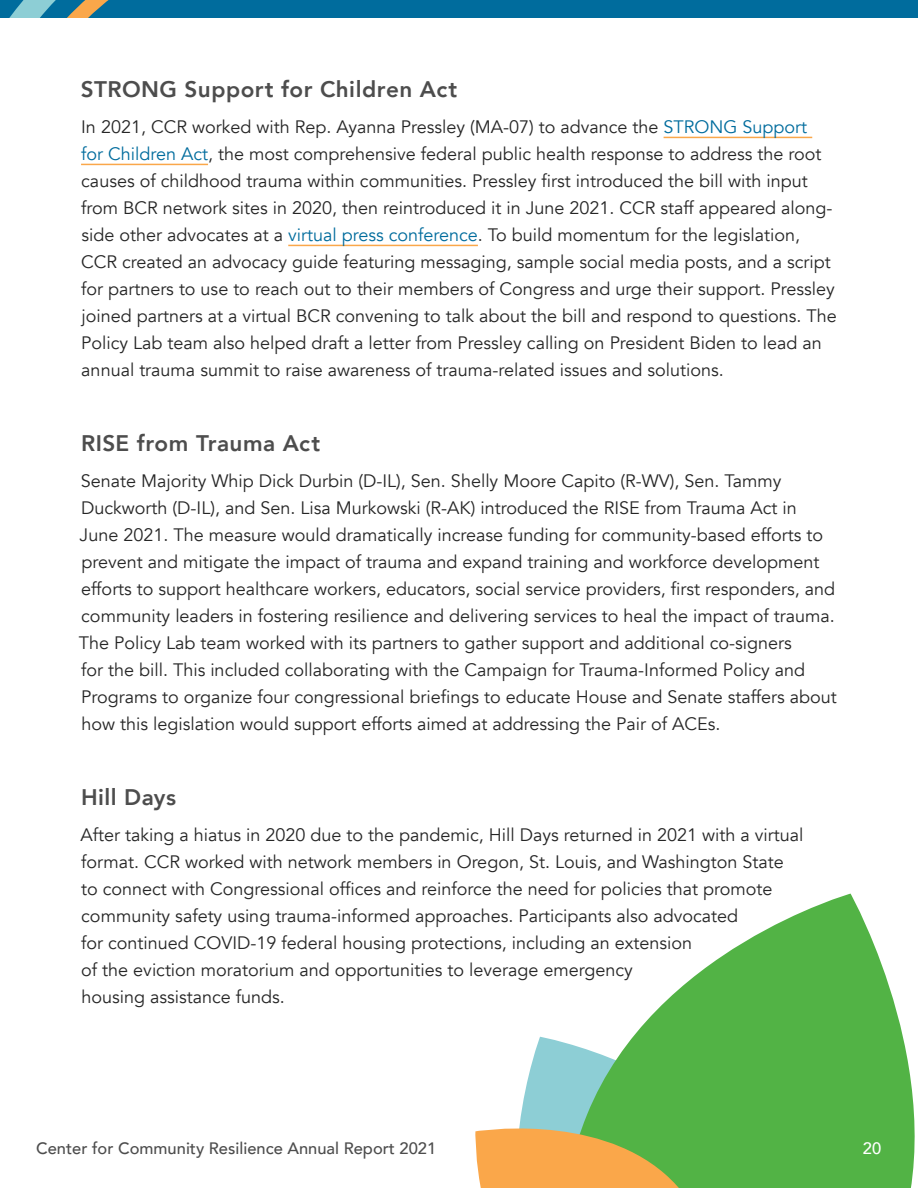
<style>
.page{position:relative;width:918px;height:1188px;background:#fff}
.page>*{position:absolute;margin:0;border:0;box-sizing:border-box;transform-origin:0 0}
.H5_copy{font:800 22.5px "Avenir";letter-spacing:.02em;color:#4d4d4d}
.h4_2{font:800 22.5px "Avenir";letter-spacing:.02em;color:#4d4d4d}
.Body_Copy_p1{font:18px/27px "Avenir";color:#262626}
.t1{font:500 16.5px "Avenir";color:#4d4d4d}
.t2{font:500 16.5px "Avenir";color:#fff}
.s1{color:#006c9d}
</style>
<div class="page">
<div style="left:0;top:0;width:918px;height:18px;background:#006c9d"></div>
<svg style="left:9px;top:0;width:100px;height:18px"></svg>
<svg style="left:521px;top:894px;width:394px;height:294px;fill:#52b345"></svg>
<svg style="left:475px;top:1112px;width:261px;height:76px;background:#acb258"></svg>
<hr style="left:664px;top:137px;width:148px;height:1px;background:#faa74a">
<hr style="left:81px;top:164px;width:127px;height:1px;background:#faa74a">
<hr style="left:288px;top:245px;width:190px;height:1px;background:#faa74a">
<h4 class="H5_copy" style="left:81px;top:72px;width:378px">STRONG Support for Children Act</h4>
<p class="Body_Copy_p1" style="left:81px;top:114px;width:757px">In 2021, CCR worked with Rep. Ayanna Pressley (MA-07) to advance the <span class="s1">STRONG Support<br>for Children Act</span>, the most comprehensive federal public health response to address the root causes of childhood trauma within communities. Pressley first introduced the bill with input from BCR network sites in 2020, then reintroduced it in June 2021. CCR staff appeared along&shy;side other advocates at a <span class="s1">virtual press conference</span>. To build momentum for the legislation, CCR created an advocacy guide featuring messaging, sample social media posts, and a script for partners to use to reach out to their members of Congress and urge their support. Pressley joined partners at a virtual BCR convening to talk about the bill and respond to questions. The Policy Lab team also helped draft a letter from Pressley calling on President Biden to lead an annual trauma summit to raise awareness of trauma-related issues and solutions.</p>
<h4 class="h4_2" style="left:81px;top:426px;width:241px">RISE from Trauma Act</h4>
<p class="Body_Copy_p1" style="left:79px;top:468px;width:759px">Senate Majority Whip Dick Durbin (D-IL), Sen. Shelly Moore Capito (R-WV), Sen. Tammy Duckworth (D-IL), and Sen. Lisa Murkowski (R-AK) introduced the RISE from Trauma Act in June 2021. The measure would dramatically increase funding for community-based efforts to prevent and mitigate the impact of trauma and expand training and workforce development efforts to support healthcare workers, educators, social service providers, first responders, and community leaders in fostering resilience and delivering services to heal the impact of trauma.<br>The Policy Lab team worked with its partners to gather support and additional co-signers<br>for the bill. This included collaborating with the Campaign for Trauma-Informed Policy and Programs to organize four congressional briefings to educate House and Senate staffers about how this legislation would support efforts aimed at addressing the Pair of ACEs.</p>
<h4 class="h4_2" style="left:81px;top:780px;width:97px">Hill Days</h4>
<p class="Body_Copy_p1" style="left:80px;top:822px;width:724px">After taking a hiatus in 2020 due to the pandemic, Hill Days returned in 2021 with a virtual format. CCR worked with network members in Oregon, St. Louis, and Washington State to connect with Congressional offices and reinforce the need for policies that promote community safety using trauma-informed approaches. Participants also advocated<br>for continued COVID-19 federal housing protections, including an extension<br>of the eviction moratorium and opportunities to leverage emergency<br>housing assistance funds.</p>
<p class="t1" style="left:36px;top:1134px;width:402px">Center for Community Resilience Annual Report 2021</p>
<p class="t2" style="left:863px;top:1134px;width:20px">20</p>
</div>
